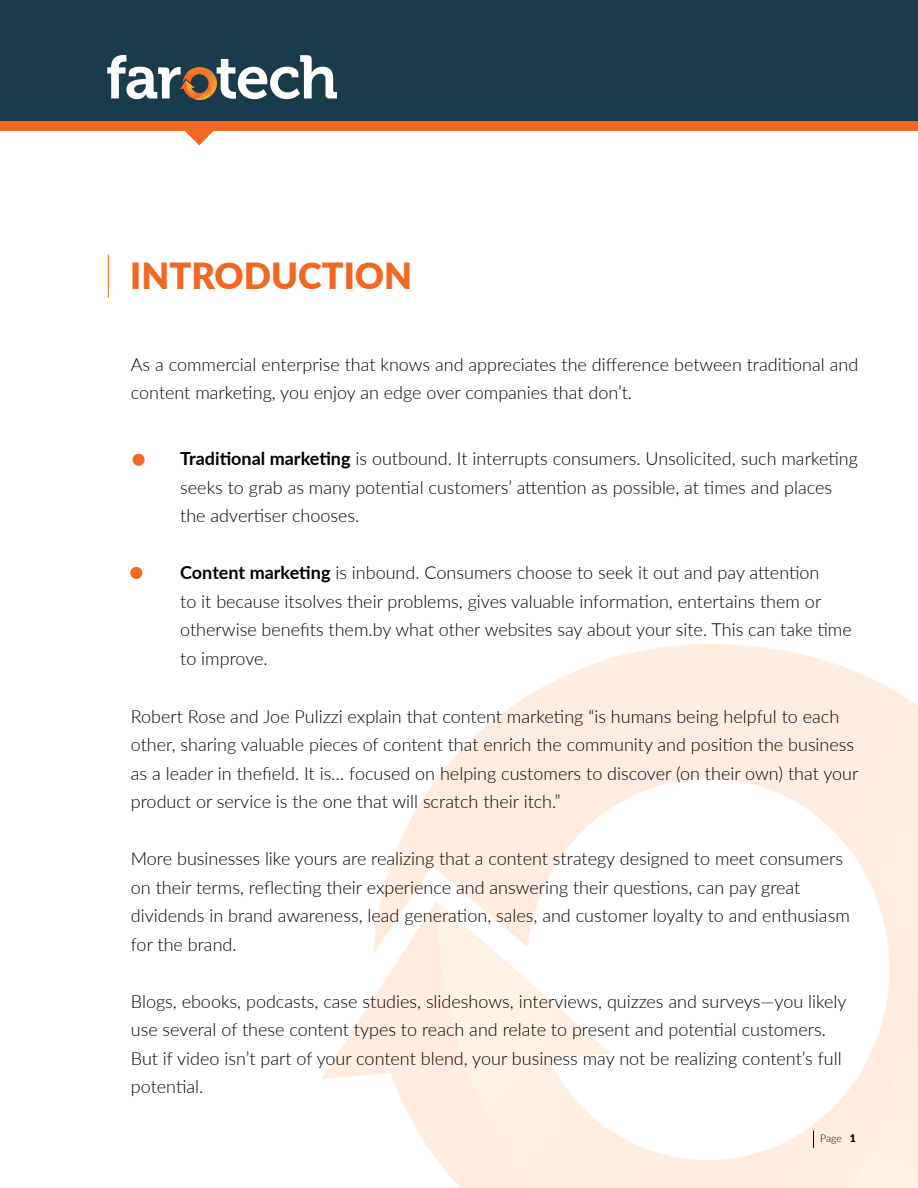
<style>
.page{position:relative;width:918px;height:1188px;background:#fff}
.page>*{position:absolute;margin:0;border:0;box-sizing:border-box;transform-origin:0 0}
.t1{font:900 36px "Lato";color:#f26722}
.t2{font:300 18px/28.5px "Lato";color:#000}
.t3{font:300 10.5px "Lato";color:#000}
.s1{font-weight:700}
.s2{font-weight:900}
</style>
<div class="page">
<img style="left:107px;top:145px;width:811px;height:1043px">
<svg style="left:813px;top:1131px;width:1px;height:17px"></svg>
<div style="left:0;top:0;width:918px;height:124px;background:#1a3b49"></div>
<div style="left:0;top:122px;width:918px;height:9px;background:#f26722"></div>
<svg style="left:185px;top:131px;width:29px;height:14px"></svg>
<svg style="left:107px;top:55px;width:230px;height:45px"></svg>
<hr style="left:108px;top:255px;width:1px;height:43px;background:#f26722">
<div style="left:133px;top:454px;width:12px;height:12px;background:#f26722;border-radius:50%"></div>
<div style="left:130px;top:567px;width:12px;height:12px;background:#f26722;border-radius:50%"></div>
<h1 class="t1" style="left:130px;top:249px;width:283px">INTRODUCTION</h1>
<p class="t2" style="left:131px;top:350px;width:729px">As a commercial enterprise that knows and appreciates the difference between traditional and content marketing, you enjoy an edge over companies that don’t.</p>
<p class="t2" style="left:180px;top:444px;width:679px"><span class="s1">Traditional marketing</span> is outbound. It interrupts consumers. Unsolicited, such marketing seeks to grab as many potential customers’ attention as possible, at times and places the advertiser chooses.</p>
<p class="t2" style="left:180px;top:558px;width:673px"><span class="s1">Content marketing</span> is inbound. Consumers choose to seek it out and pay attention<br>to it because itsolves their problems, gives valuable information, entertains them or otherwise benefits them.by what other websites say about your site. This can take time to improve.</p>
<p class="t2" style="left:131px;top:702px;width:729px">Robert Rose and Joe Pulizzi explain that content marketing “is humans being helpful to each other, sharing valuable pieces of content that enrich the community and position the business as a leader in thefield. It is… focused on helping customers to discover (on their own) that your product or service is the one that will scratch their itch.”</p>
<p class="t2" style="left:131px;top:844px;width:720px">More businesses like yours are realizing that a content strategy designed to meet consumers on their terms, reflecting their experience and answering their questions, can pay great dividends in brand awareness, lead generation, sales, and customer loyalty to and enthusiasm for the brand.</p>
<p class="t2" style="left:131px;top:987px;width:717px">Blogs, ebooks, podcasts, case studies, slideshows, interviews, quizzes and surveys—you likely use several of these content types to reach and relate to present and potential customers.<br>But if video isn’t part of your content blend, your business may not be realizing content’s full potential.</p>
<p class="t3" style="left:820px;top:1131px;width:37px">Page <span class="s2">1</span></p>
</div>
